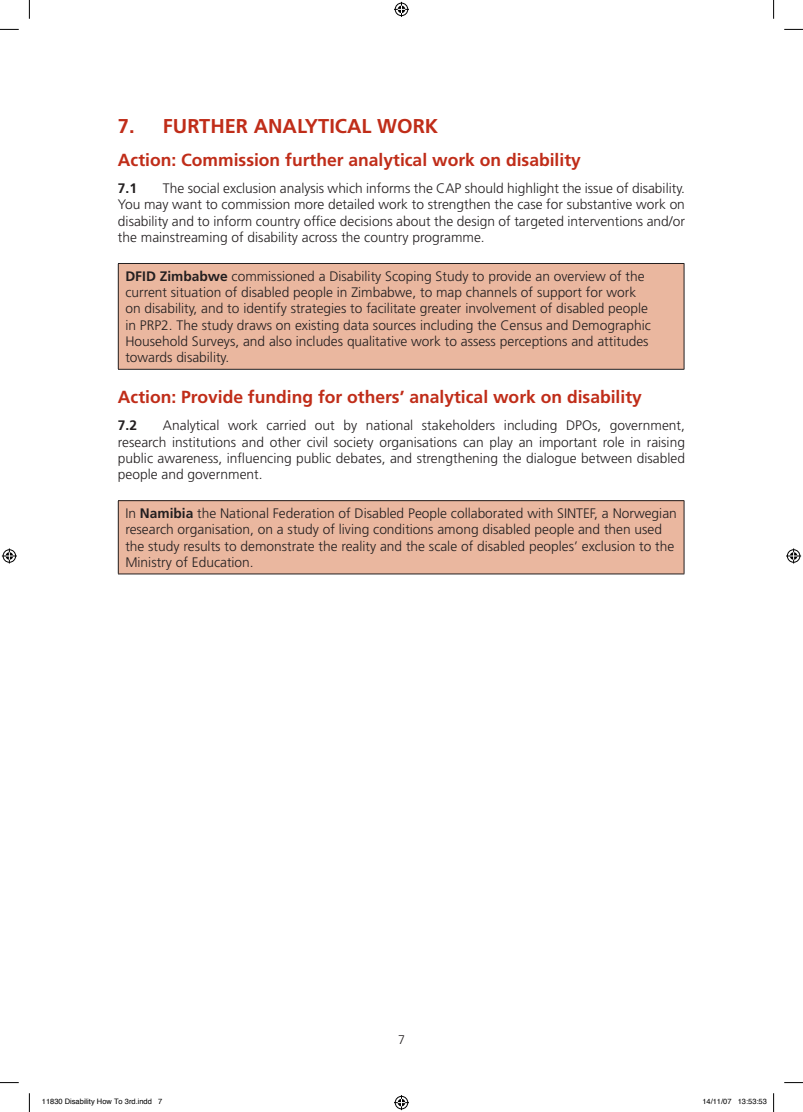
<style>
.page{position:relative;width:803px;height:1112px;background:#fff}
.page>*{position:absolute;margin:0;border:0;box-sizing:border-box;transform-origin:0 0}
.t1{font:700 20px "Frutiger LT Std";color:#c02d19}
.t2{font:700 17.5px "Frutiger LT Std";color:#c02d19}
.t3{font:300 13.75px/16.2px "Frutiger LT Std";color:#231f20;text-align:justify}
.t4{font:700 13.75px "Frutiger LT Std";color:#231f20}
.t5{font:300 12.5px "Frutiger LT Std";color:#231f20}
.t6{font:7.5px "Helvetica";color:#000}
.s1{font-weight:700}
</style>
<div class="page">
<div style="left:118px;top:263px;width:566px;height:106px;background:#eab79f"></div>
<hr style="left:118px;top:263px;width:566px;height:1px;background:#231f20">
<hr style="left:118px;top:264px;width:1px;height:105px;background:#231f20">
<hr style="left:684px;top:264px;width:1px;height:105px;background:#231f20">
<hr style="left:118px;top:369px;width:566px;height:1px;background:#231f20">
<div style="left:118px;top:500px;width:566px;height:74px;background:#eab79f"></div>
<hr style="left:118px;top:500px;width:566px;height:1px;background:#231f20">
<hr style="left:118px;top:501px;width:1px;height:72px;background:#231f20">
<hr style="left:684px;top:501px;width:1px;height:72px;background:#231f20">
<hr style="left:118px;top:573px;width:566px;height:1px;background:#231f20">
<svg style="left:0;top:29px;width:19px;height:1px"></svg>
<svg style="left:784px;top:29px;width:19px;height:1px"></svg>
<svg style="left:0;top:1082px;width:19px;height:1px"></svg>
<svg style="left:784px;top:1082px;width:19px;height:1px"></svg>
<svg style="left:29px;top:0;width:1px;height:19px"></svg>
<svg style="left:29px;top:1093px;width:1px;height:18px"></svg>
<svg style="left:773px;top:0;width:1px;height:19px"></svg>
<svg style="left:773px;top:1093px;width:1px;height:18px"></svg>
<svg style="left:394px;top:2px;width:15px;height:15px"></svg>
<svg style="left:394px;top:1095px;width:15px;height:14px"></svg>
<svg style="left:2px;top:548px;width:15px;height:15px"></svg>
<svg style="left:786px;top:548px;width:15px;height:15px"></svg>
<h1 class="t1" style="left:118px;top:114px;width:319px">7. Furthe r analytical work</h1>
<p class="t2" style="left:118px;top:150px;width:464px">Action: Commission further analytical work on disability</p>
<p class="t4" style="left:118px;top:180px;width:21px">7.1</p>
<p class="t3" style="left:118px;top:180px;width:568px;text-indent:45px">The social exclusion analysis which informs the CAP should highlight the issue of disability.<br>You may want to commission more detailed work to strengthen the case for substantive work on disability and to inform country office decisions about the design of targeted interventions and/or the mainstreaming of disability across the country programme.</p>
<p class="t3" style="left:125px;top:268px;width:527px;text-align:left"><span class="s1">DFID Zimbabwe</span> commissioned a Disability Scoping Study to provide an overview of the current situation of disabled people in Zimbabwe, to map channels of support for work on disability, and to identify strategies to facilitate greater involvement of disabled people in PRP2. The study draws on existing data sources including the Census and Demographic Household Surveys, and also includes qualitative work to assess perceptions and attitudes towards disability.</p>
<p class="t2" style="left:118px;top:387px;width:525px">Action: Provide funding for others’ analytical work on disability</p>
<p class="t4" style="left:118px;top:417px;width:21px">7.2</p>
<p class="t3" style="left:118px;top:417px;width:568px;text-indent:45px">Analytical work carried out by national stakeholders including DPOs, government, research institutions and other civil society organisations can play an important role in raising public awareness, influencing public debates, and strengthening the dialogue between disabled people and government.</p>
<p class="t3" style="left:125px;top:505px;width:553px;text-align:left">In <span class="s1">Namibia</span> the National Federation of Disabled People collaborated with SINTEF, a Norwegian research organisation, on a study of living conditions among disabled people and then used the study results to demonstrate the reality and the scale of disabled peoples’ exclusion to the Ministry of Education.</p>
<p class="t5" style="left:398px;top:1032px;width:8px">7</p>
<p class="t6" style="left:42px;top:1095px;width:122px">11830 Disability How To 3rd.indd 7</p>
<p class="t6" style="left:702px;top:1095px;width:66px">14/11/07 13:53:53</p>
</div>
